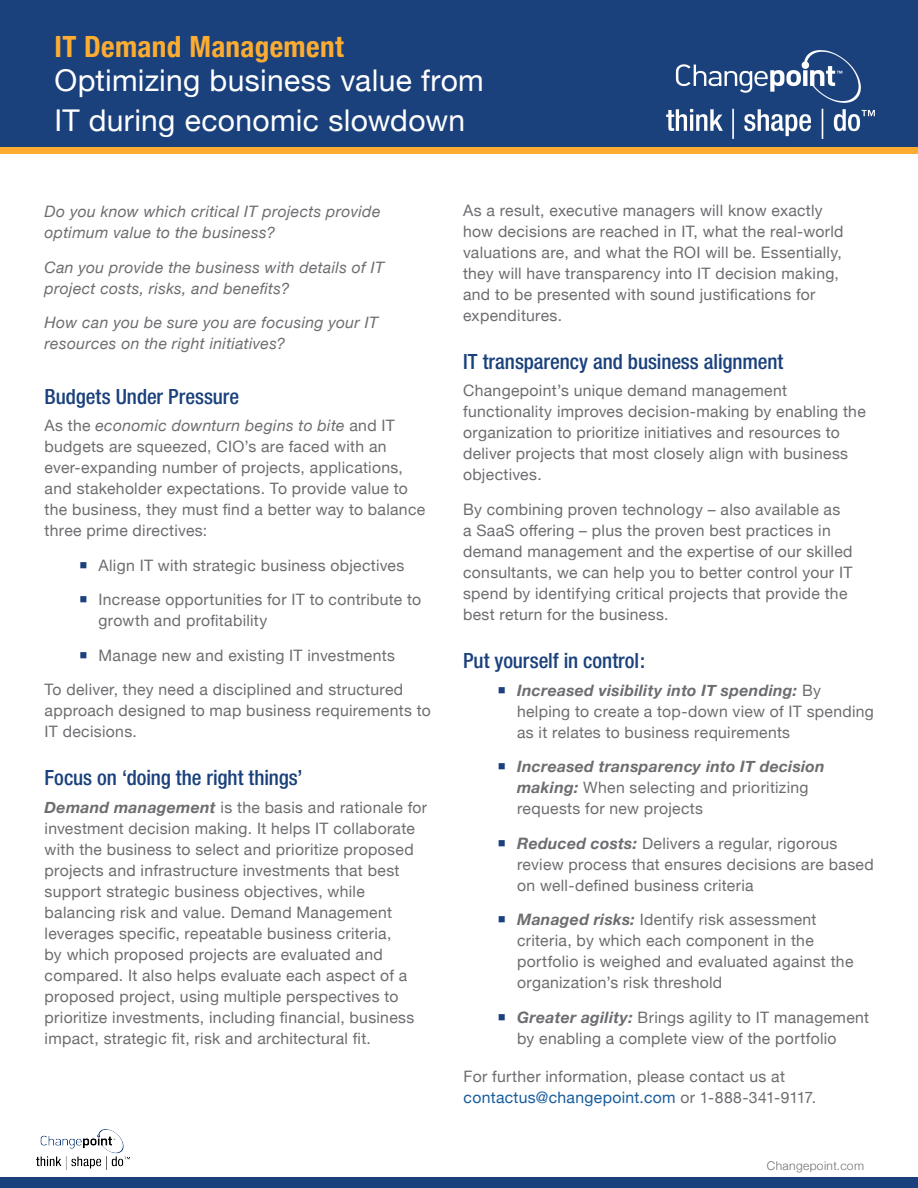
<style>
.page{position:relative;width:918px;height:1188px;background:#fff}
.page>*{position:absolute;margin:0;border:0;box-sizing:border-box;transform-origin:0 0}
.TOP-WHITE-HEADING{font:30px/40.5px "Helvetica Neue";letter-spacing:.01em;color:#fff}
.TOP-WHITE-HEADING-2{font:700 condensed 29.25px "Helvetica Neue";letter-spacing:.01em;color:#fbac31}
.THIS_heading-2{font:500 condensed 21px "Helvetica Neue";letter-spacing:-.005em;color:#1a417c}
.THIS_TEXT{font:15.75px/21px "Helvetica Neue";letter-spacing:.02em;color:#6c6d70}
.THIS_TEXT-2{font:italic 15.75px/21px "Helvetica Neue";letter-spacing:.02em;color:#6c6d70}
.THIS_TEXT-3{font:300 12px "Helvetica Neue";letter-spacing:.03em;color:#6c6d70}
.s1{font-style:italic}
.s2{font-weight:700;font-style:italic}
.s3{color:#175d9e}
</style>
<div class="page">
<div style="left:0;top:1177px;width:918px;height:11px;background:#1a417c"></div>
<div style="left:0;top:0;width:918px;height:153px;background:#fbac31"></div>
<div style="left:0;top:0;width:918px;height:147px;background:#1a417c"></div>
<img style="left:36px;top:1130px;width:94px;height:39px">
<img style="left:667px;top:51px;width:208px;height:87px">
<p class="TOP-WHITE-HEADING-2" style="left:54px;top:23px;width:291px">IT Demand Management</p>
<p class="TOP-WHITE-HEADING" style="left:54px;top:61px;width:431px">Optimizing business value from<br>IT during economic slowdown</p>
<p class="THIS_TEXT-2" style="left:45px;top:202px;width:337px">Do you know which critical IT projects provide optimum value to the business?</p>
<p class="THIS_TEXT-2" style="left:45px;top:258px;width:341px">Can you provide the business with details of IT project costs, risks, and benefits?</p>
<p class="THIS_TEXT-2" style="left:45px;top:313px;width:335px">How can you be sure you are focusing your IT resources on the right initiatives?</p>
<p class="THIS_heading-2" style="left:45px;top:384px;width:196px">Budgets Under Pressure</p>
<p class="THIS_TEXT" style="left:45px;top:416px;width:382px">As the <span class="s1">economic downturn begins to bite</span> and IT budgets are squeezed, CIO’s are faced with an ever-expanding number of projects, applications, and stakeholder expectations. To provide value to the business, they must find a better way to balance three prime directives:</p>
<p class="THIS_TEXT" style="left:99px;top:556px;width:307px">Align IT with strategic business objectives</p>
<p class="THIS_TEXT" style="left:99px;top:590px;width:324px">Increase opportunities for IT to contribute to growth and profitability</p>
<p class="THIS_TEXT" style="left:99px;top:646px;width:298px">Manage new and existing IT investments</p>
<p class="THIS_TEXT" style="left:45px;top:680px;width:388px">To deliver, they need a disciplined and structured approach designed to map business requirements to<br>IT decisions.</p>
<p class="THIS_heading-2" style="left:45px;top:765px;width:260px">Focus on ‘doing the right things’</p>
<p class="THIS_TEXT" style="left:45px;top:798px;width:384px"><span class="s2">Demand management</span> is the basis and rationale for investment decision making. It helps IT collaborate with the business to select and prioritize proposed projects and infrastructure investments that best support strategic business objectives, while balancing risk and value. Demand Management leverages specific, repeatable business criteria,<br>by which proposed projects are evaluated and compared. It also helps evaluate each aspect of a proposed project, using multiple perspectives to prioritize investments, including financial, business impact, strategic fit, risk and architectural fit.</p>
<p class="THIS_TEXT" style="left:463px;top:200px;width:382px">As a result, executive managers will know exactly how decisions are reached in IT, what the real-world valuations are, and what the ROI will be. Essentially, they will have transparency into IT decision making, and to be presented with sound justifications for expenditures.</p>
<p class="THIS_heading-2" style="left:463px;top:349px;width:322px">IT transparency and business alignment</p>
<p class="THIS_TEXT" style="left:463px;top:381px;width:404px">Changepoint’s unique demand management functionality improves decision-making by enabling the organization to prioritize initiatives and resources to deliver projects that most closely align with business objectives.</p>
<p class="THIS_TEXT" style="left:463px;top:500px;width:391px">By combining proven technology – also available as a SaaS offering – plus the proven best practices in demand management and the expertise of our skilled consultants, we can help you to better control your IT spend by identifying critical projects that provide the best return for the business.</p>
<p class="THIS_heading-2" style="left:463px;top:648px;width:183px">Put yourself in control:</p>
<p class="THIS_TEXT" style="left:517px;top:680px;width:358px"><span class="s2">Increased visibility into IT spending:</span> By helping to create a top-down view of IT spending as it relates to business requirements</p>
<p class="THIS_TEXT" style="left:517px;top:757px;width:309px"><span class="s2">Increased transparency into IT decision making:</span> When selecting and prioritizing requests for new projects</p>
<p class="THIS_TEXT" style="left:517px;top:833px;width:358px"><span class="s2">Reduced costs:</span> Delivers a regular, rigorous review process that ensures decisions are based on well-defined business criteria</p>
<p class="THIS_TEXT" style="left:517px;top:910px;width:338px"><span class="s2">Managed risks:</span> Identify risk assessment criteria, by which each component in the portfolio is weighed and evaluated against the organization’s risk threshold</p>
<p class="THIS_TEXT" style="left:517px;top:1007px;width:354px"><span class="s2">Greater agility:</span> Brings agility to IT management by enabling a complete view of the portfolio</p>
<p class="THIS_TEXT" style="left:464px;top:1067px;width:354px">For further information, please contact us at <span class="s3">contactus@changepoint.com</span> or 1-888-341-9117.</p>
<p class="THIS_TEXT-3" style="left:767px;top:1156px;width:99px">Changepoint.com</p>
</div>
